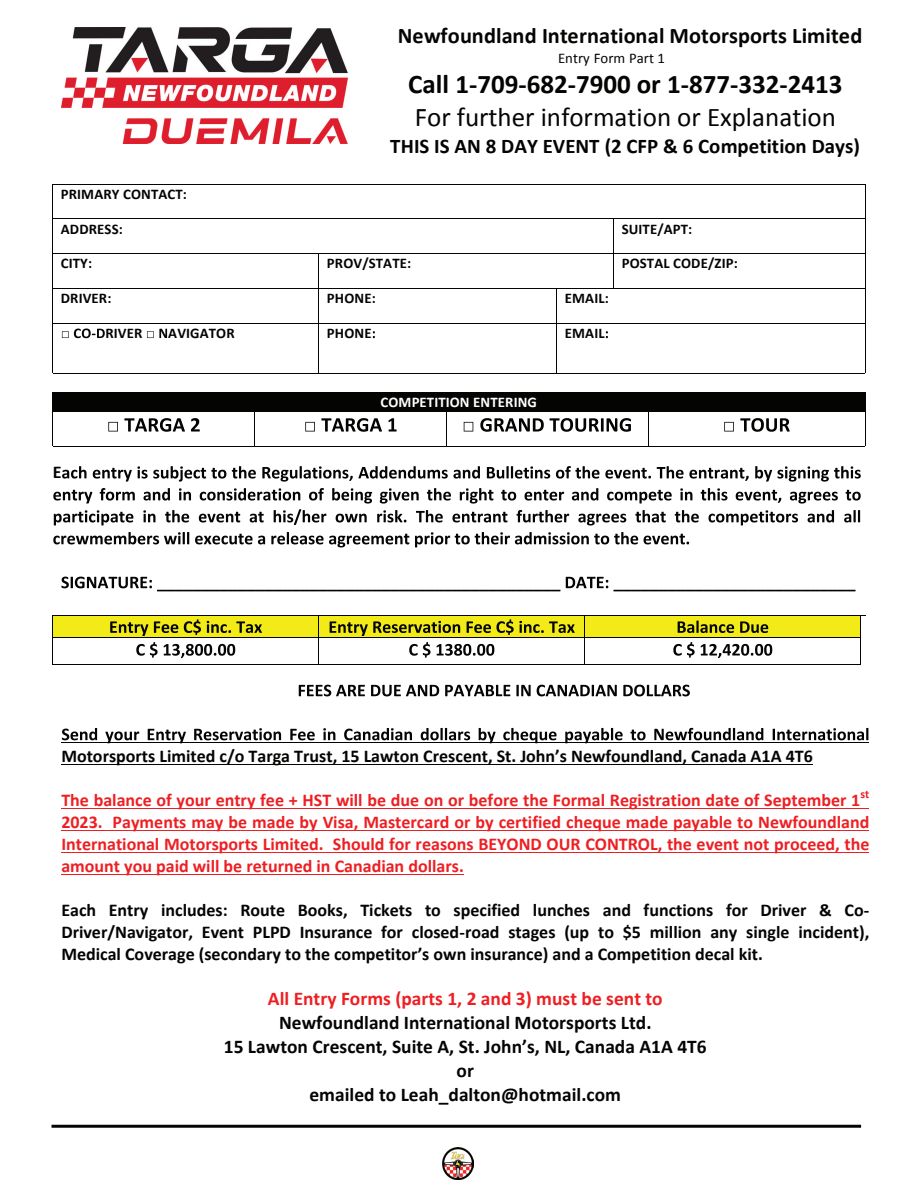
<style>
.page{position:relative;width:918px;height:1188px;background:#fff}
.page>*{position:absolute;margin:0;border:0;box-sizing:border-box;transform-origin:0 0}
.t1{font:700 27px "Calibri";color:#040503}
.t2{font:27px "Calibri";color:#040503}
.t3{font:700 22.35px "Calibri";letter-spacing:.005em;color:#040503}
.t4{font:700 20.85px "Calibri";letter-spacing:.005em;color:#040503}
.t5{font:700 19.5px/23.7px "Calibri";color:#040503;text-align:center}
.t6{font:700 19.5px "Calibri";color:#ee1f23}
.t7{font:700 18px/21.9px "Calibri";color:#040503;text-align:justify}
.t8{font:700 18px/21.9px "Calibri";color:#ee1f23;text-align:justify}
.t9{font:700 14.7px "Calibri";letter-spacing:.01em;color:#040503}
.t10{font:700 14.7px "Calibri";letter-spacing:.01em;color:#fff}
.t11{font:14.7px "Calibri";letter-spacing:.005em;color:#040503}
.t12{font:700 11.85px "Calibri";color:#ee1f23}
</style>
<div class="page">
<img style="left:61px;top:27px;width:286px;height:116px">
<hr style="left:53px;top:184px;width:812px;height:1px;background:#040503">
<hr style="left:53px;top:185px;width:1px;height:34px;background:#040503">
<hr style="left:865px;top:185px;width:1px;height:34px;background:#040503">
<hr style="left:53px;top:219px;width:560px;height:1px;background:#040503">
<hr style="left:614px;top:219px;width:251px;height:1px;background:#040503">
<hr style="left:53px;top:219px;width:1px;height:34px;background:#040503">
<hr style="left:613px;top:219px;width:1px;height:34px;background:#040503">
<hr style="left:865px;top:219px;width:1px;height:34px;background:#040503">
<hr style="left:53px;top:253px;width:265px;height:1px;background:#040503">
<hr style="left:319px;top:253px;width:294px;height:1px;background:#040503">
<hr style="left:614px;top:253px;width:251px;height:1px;background:#040503">
<hr style="left:53px;top:254px;width:1px;height:34px;background:#040503">
<hr style="left:318px;top:254px;width:1px;height:34px;background:#040503">
<hr style="left:613px;top:254px;width:1px;height:34px;background:#040503">
<hr style="left:865px;top:254px;width:1px;height:34px;background:#040503">
<hr style="left:53px;top:288px;width:265px;height:1px;background:#040503">
<hr style="left:319px;top:288px;width:237px;height:1px;background:#040503">
<hr style="left:557px;top:288px;width:56px;height:1px;background:#040503">
<hr style="left:614px;top:288px;width:251px;height:1px;background:#040503">
<hr style="left:53px;top:289px;width:1px;height:34px;background:#040503">
<hr style="left:318px;top:289px;width:1px;height:34px;background:#040503">
<hr style="left:556px;top:289px;width:1px;height:34px;background:#040503">
<hr style="left:865px;top:289px;width:1px;height:34px;background:#040503">
<svg style="left:62px;top:329px;width:43px;height:9px"></svg>
<svg style="left:147px;top:329px;width:20px;height:9px"></svg>
<hr style="left:53px;top:323px;width:265px;height:1px;background:#040503">
<hr style="left:319px;top:323px;width:237px;height:1px;background:#040503">
<hr style="left:557px;top:323px;width:308px;height:1px;background:#040503">
<hr style="left:53px;top:324px;width:1px;height:49px;background:#040503">
<hr style="left:318px;top:324px;width:1px;height:49px;background:#040503">
<hr style="left:556px;top:324px;width:1px;height:49px;background:#040503">
<hr style="left:865px;top:324px;width:1px;height:49px;background:#040503">
<hr style="left:53px;top:373px;width:265px;height:1px;background:#040503">
<hr style="left:319px;top:373px;width:237px;height:1px;background:#040503">
<hr style="left:557px;top:373px;width:308px;height:1px;background:#040503">
<div style="left:61px;top:393px;width:796px;height:18px;background:#040503"></div>
<hr style="left:53px;top:392px;width:812px;height:1px;background:#040503">
<svg style="left:108px;top:418px;width:77px;height:14px"></svg>
<svg style="left:191px;top:418px;width:9px;height:14px"></svg>
<svg style="left:305px;top:422px;width:10px;height:10px"></svg>
<svg style="left:321px;top:418px;width:76px;height:14px"></svg>
<svg style="left:464px;top:418px;width:167px;height:14px"></svg>
<svg style="left:724px;top:418px;width:66px;height:14px"></svg>
<svg style="left:53px;top:393px;width:1px;height:18px"></svg>
<hr style="left:53px;top:411px;width:202px;height:1px;background:#040503">
<hr style="left:255px;top:411px;width:191px;height:1px;background:#040503">
<hr style="left:446px;top:411px;width:202px;height:1px;background:#040503">
<hr style="left:649px;top:411px;width:216px;height:1px;background:#040503">
<svg style="left:865px;top:392px;width:1px;height:20px"></svg>
<hr style="left:53px;top:412px;width:1px;height:34px;background:#040503">
<hr style="left:255px;top:412px;width:1px;height:34px;background:#040503">
<hr style="left:446px;top:412px;width:1px;height:34px;background:#040503">
<hr style="left:648px;top:412px;width:1px;height:34px;background:#040503">
<hr style="left:865px;top:412px;width:1px;height:34px;background:#040503">
<svg style="left:62px;top:466px;width:799px;height:16px"></svg>
<svg style="left:54px;top:488px;width:807px;height:38px"></svg>
<svg style="left:54px;top:532px;width:635px;height:15px"></svg>
<svg style="left:61px;top:577px;width:795px;height:14px"></svg>
<hr style="left:53px;top:446px;width:202px;height:1px;background:#040503">
<hr style="left:255px;top:446px;width:191px;height:1px;background:#040503">
<hr style="left:446px;top:446px;width:202px;height:1px;background:#040503">
<hr style="left:649px;top:446px;width:216px;height:1px;background:#040503">
<div style="left:53px;top:616px;width:265px;height:22px;background:#f2eb17"></div>
<svg style="left:110px;top:619px;width:152px;height:17px"></svg>
<div style="left:319px;top:616px;width:265px;height:22px;background:#f2eb17"></div>
<svg style="left:330px;top:619px;width:245px;height:17px"></svg>
<div style="left:585px;top:616px;width:275px;height:22px;background:#f2eb17"></div>
<svg style="left:678px;top:621px;width:90px;height:12px"></svg>
<hr style="left:53px;top:615px;width:265px;height:1px;background:#040503">
<hr style="left:319px;top:615px;width:265px;height:1px;background:#040503">
<hr style="left:585px;top:615px;width:275px;height:1px;background:#040503">
<svg style="left:136px;top:642px;width:99px;height:16px"></svg>
<svg style="left:409px;top:642px;width:85px;height:16px"></svg>
<svg style="left:673px;top:642px;width:99px;height:16px"></svg>
<hr style="left:53px;top:638px;width:265px;height:1px;background:#040503">
<hr style="left:319px;top:638px;width:265px;height:1px;background:#040503">
<hr style="left:585px;top:638px;width:275px;height:1px;background:#040503">
<hr style="left:53px;top:664px;width:265px;height:1px;background:#040503">
<svg style="left:318px;top:615px;width:1px;height:50px"></svg>
<hr style="left:319px;top:664px;width:265px;height:1px;background:#040503">
<svg style="left:584px;top:615px;width:1px;height:50px"></svg>
<hr style="left:585px;top:664px;width:275px;height:1px;background:#040503">
<svg style="left:860px;top:615px;width:6px;height:50px"></svg>
<svg style="left:299px;top:685px;width:391px;height:11px"></svg>
<svg style="left:62px;top:728px;width:806px;height:14px"></svg>
<hr style="left:61px;top:742px;width:808px;height:1px;background:#040503">
<hr style="left:61px;top:764px;width:752px;height:1px;background:#040503">
<hr style="left:61px;top:808px;width:808px;height:1px;background:#ee1f23">
<hr style="left:61px;top:830px;width:808px;height:1px;background:#ee1f23">
<hr style="left:61px;top:852px;width:808px;height:1px;background:#ee1f23">
<hr style="left:61px;top:874px;width:403px;height:1px;background:#ee1f23">
<img style="left:442px;top:1148px;width:32px;height:31px">
<hr style="left:52px;top:1125px;width:809px;height:3px;background:#040503">
<p class="t3" style="left:398px;top:21px;width:466px">Newfoundland International Motorsports Limited</p>
<p class="t11" style="left:558px;top:49px;width:108px">Entry Form Part 1</p>
<h1 class="t1" style="left:408px;top:67px;width:436px">Call 1--‐709--‐682--‐7900 or 1--‐877--‐332--‐2413</h1>
<h1 class="t2" style="left:415px;top:100px;width:423px">For further information or Explanation</h1>
<p class="t4" style="left:390px;top:133px;width:471px">THIS IS AN 8 DAY EVENT (2 CFP &amp; 6 Competition Days)</p>
<p class="t9" style="left:61px;top:184px;width:128px">PRIMARY CONTACT:</p>
<p class="t9" style="left:61px;top:219px;width:64px">ADDRESS:</p>
<p class="t9" style="left:622px;top:219px;width:72px">SUITE/APT:</p>
<p class="t9" style="left:61px;top:254px;width:33px">CITY:</p>
<p class="t9" style="left:327px;top:254px;width:86px">PROV/STATE:</p>
<p class="t9" style="left:622px;top:254px;width:118px">POSTAL CODE/ZIP:</p>
<p class="t9" style="left:61px;top:289px;width:52px">DRIVER:</p>
<p class="t9" style="left:327px;top:289px;width:50px">PHONE:</p>
<p class="t9" style="left:565px;top:289px;width:45px">EMAIL:</p>
<p class="t9" style="left:105px;top:324px;width:38px">RIVER</p>
<p class="t9" style="left:168px;top:324px;width:68px">AVIGATOR</p>
<p class="t9" style="left:327px;top:324px;width:46px">PHONE</p>
<p class="t9" style="left:565px;top:324px;width:41px">EMAIL</p>
<p class="t7" style="left:53px;top:461px;width:10px">E</p>
<p class="t10" style="left:381px;top:392px;width:158px">COMPETITION ENTERING</p>
<p class="t7" style="left:61px;top:745px;width:753px">Motorsports Limited c/o Targa Trust, 15 Lawton Crescent, St. John’s Newfoundland, Canada A1A 4T6</p>
<p class="t8" style="left:61px;top:789px;width:801px">The balance of your entry fee + HST will be due on or before the Formal Registration date of September 1</p>
<p class="t12" style="left:860px;top:786px;width:10px">st</p>
<p class="t8" style="left:61px;top:811px;width:810px">2023. Payments may be made by Visa, Mastercard or by certified cheque made payable to Newfoundland International Motorsports Limited. Should for reasons BEYOND OUR CONTROL, the event not proceed, the amount you paid will be returned in Canadian dollars.</p>
<p class="t7" style="left:61px;top:899px;width:810px">Each Entry includes: Route Books, Tickets to specified lunches and functions for Driver &amp; Co--‐ Driver/Navigator, Event PLPD Insurance for closed--‐road stages (up to $5 million any single incident), Medical Coverage (secondary to the competitor’s own insurance) and a Competition decal kit.</p>
<p class="t6" style="left:268px;top:987px;width:396px">All Entry Forms (parts 1, 2 and 3) must be sent to</p>
<p class="t5" style="left:224px;top:1011px;width:485px">Newfoundland International Motorsports Ltd.<br>15 Lawton Crescent, Suite A, St. John’s, NL, Canada A1A 4T6 or<br>emailed to Leah_dalton@hotmail.com</p>
</div>
